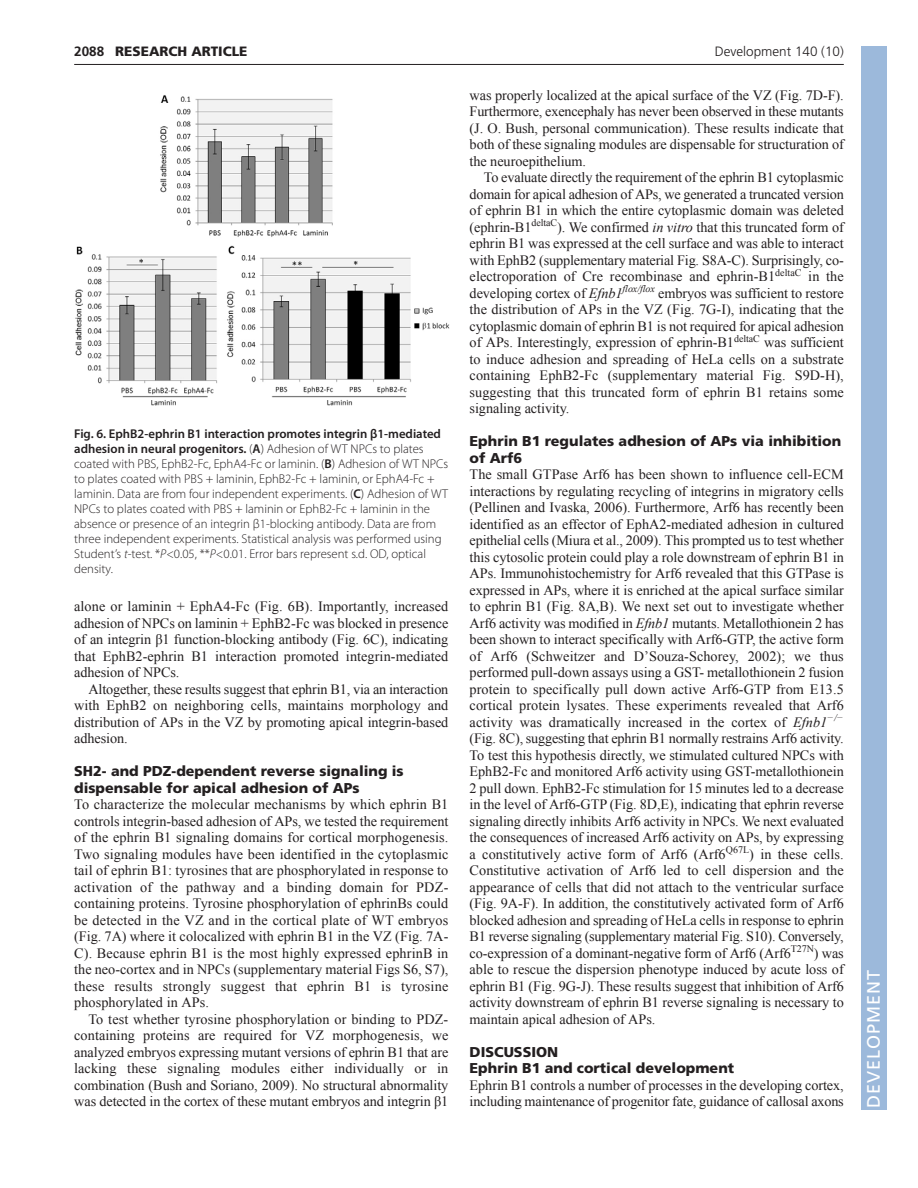
<style>
.page{position:relative;width:918px;height:1188px;background:#fff}
.page>*{position:absolute;margin:0;border:0;box-sizing:border-box;transform-origin:0 0}
.t1{font:18px "Frutiger LT Std";letter-spacing:.055em;color:#fff}
.t2{font:14.25px/16.5px "Times New Roman";letter-spacing:-.005em;color:#231f20;text-align:justify}
.t3{font:900 14.25px/16.5px "Frutiger LT Std";color:#231f20}
.t4{font:300 13.5px "Frutiger";color:#231f20}
.t5{font:900 13.5px "Frutiger LT Std";color:#231f20}
.t6{font:700 13.5px "Frutiger LT Std";color:#231f20}
.t7{font:300 12.75px/15px "Myriad Pro";color:#231f20}
.s1{font-style:italic}
.s2{font-weight:600}
</style>
<div class="page">
<hr style="left:74px;top:64px;width:770px;height:1px;background:#231f20">
<img style="left:75px;top:95px;width:375px;height:311px">
<div style="left:861px;top:46px;width:25px;height:1064px;background:#9cb9db"></div>
<p class="t5" style="left:115px;top:46px;width:134px">RESEARCH ARTICLE</p>
<p class="t4" style="left:715px;top:46px;width:131px">Development 140 (10)</p>
<p class="t2" style="left:470px;top:87px;width:376px">was properly localized at the apical surface of the VZ (Fig. 7D-F).<br>Furthermore, exencephaly has never been observed in these mutants (J. O. Bush, personal communication). These results indicate that both of these signaling modules are dispensable for structuration of the neuroepithelium.</p>
<p class="t2" style="left:470px;top:169px;width:376px;text-indent:14px">To evaluate directly the requirement of the ephrin B1 cytoplasmic domain for apical adhesion of APs, we generated a truncated version of ephrin B1 in which the entire cytoplasmic domain was deleted (ephrin-B1<sup>deltaC</sup>). We confirmed <span class="s1">in vitro</span> that this truncated form of ephrin B1 was expressed at the cell surface and was able to interact with EphB2 (supplementary material Fig. S8A-C). Surprisingly, co&shy;electroporation of Cre recombinase and ephrin-B1<sup>deltaC</sup> in the developing cortex of <span class="s1">Efnb1</span><sup>flox/flox</sup> embryos was sufficient to restore the distribution of APs in the VZ (Fig. 7G-I), indicating that the cytoplasmic domain of ephrin B1 is not required for apical adhesion of APs. Interestingly, expression of ephrin-B1<sup>deltaC</sup> was sufficient to induce adhesion and spreading of HeLa cells on a substrate containing EphB2-Fc (supplementary material Fig. S9D-H), suggesting that this truncated form of ephrin B1 retains some signaling activity.</p>
<p class="t3" style="left:470px;top:434px;width:373px">Ephrin B1 regulates adhesion of APs via inhibition of Arf6</p>
<p class="t2" style="left:470px;top:466px;width:376px">The small GTPase Arf6 has been shown to influence cell-ECM interactions by regulating recycling of integrins in migratory cells (Pellinen and Ivaska, 2006). Furthermore, Arf6 has recently been identified as an effector of EphA2-mediated adhesion in cultured epithelial cells (Miura et al., 2009). This prompted us to test whether this cytosolic protein could play a role downstream of ephrin B1 in APs. Immunohistochemistry for Arf6 revealed that this GTPase is expressed in APs, where it is enriched at the apical surface similar to ephrin B1 (Fig. 8A,B). We next set out to investigate whether Arf6 activity was modified in <span class="s1">Efnb1</span> mutants. Metallothionein 2 has been shown to interact specifically with Arf6-GTP, the active form of Arf6 (Schweitzer and D’Souza-Schorey, 2002); we thus performed pull-down assays using a GST- metallothionein 2 fusion protein to specifically pull down active Arf6-GTP from E13.5 cortical protein lysates. These experiments revealed that Arf6 activity was dramatically increased in the cortex of <span class="s1">Efnb1</span><sup>−/− </sup>(Fig. 8C), suggesting that ephrin B1 normally restrains Arf6 activity.<br>To test this hypothesis directly, we stimulated cultured NPCs with EphB2-Fc and monitored Arf6 activity using GST-metallothionein 2 pull down. EphB2-Fc stimulation for 15 minutes led to a decrease in the level of Arf6-GTP (Fig. 8D,E), indicating that ephrin reverse signaling directly inhibits Arf6 activity in NPCs. We next evaluated the consequences of increased Arf6 activity on APs, by expressing a constitutively active form of Arf6 (Arf6<sup>Q67L</sup>) in these cells.<br>Constitutive activation of Arf6 led to cell dispersion and the appearance of cells that did not attach to the ventricular surface (Fig. 9A-F). In addition, the constitutively activated form of Arf6 blocked adhesion and spreading of HeLa cells in response to ephrin B1 reverse signaling (supplementary material Fig. S10). Conversely, co-expression of a dominant-negative form of Arf6 (Arf6<sup>T27N</sup>) was able to rescue the dispersion phenotype induced by acute loss of ephrin B1 (Fig. 9G-J). These results suggest that inhibition of Arf6 activity downstream of ephrin B1 reverse signaling is necessary to maintain apical adhesion of APs.</p>
<p class="t3" style="left:470px;top:1045px;width:266px">DISCUSSION<br>Ephrin B1 and cortical development</p>
<p class="t2" style="left:470px;top:1077px;width:376px">Ephrin B1 controls a number of processes in the developing cortex, including maintenance of progenitor fate, guidance of callosal axons</p>
<p class="t6" style="left:74px;top:46px;width:32px">2088</p>
<p class="t7" style="left:74px;top:427px;width:376px"><span class="s2">Fig. 6. EphB2-ephrin B1 interaction promotes integrin β1-mediated adhesion in neural progenitors.</span> (<span class="s2">A</span>) Adhesion of WT NPCs to plates coated with PBS, EphB2-Fc, EphA4-Fc or laminin. (<span class="s2">B</span>) Adhesion of WT NPCs to plates coated with PBS + laminin, EphB2-Fc + laminin, or EphA4-Fc + laminin. Data are from four independent experiments. (<span class="s2">C</span>) Adhesion of WT NPCs to plates coated with PBS + laminin or EphB2-Fc + laminin in the absence or presence of an integrin β1-blocking antibody. Data are from three independent experiments. Statistical analysis was performed using Student’s <span class="s1">t</span>-test. *<span class="s1">P</span>&lt;0.05, **<span class="s1">P</span>&lt;0.01. Error bars represent s.d. OD, optical density.</p>
<p class="t2" style="left:74px;top:598px;width:376px">alone or laminin + EphA4-Fc (Fig. 6B). Importantly, increased adhesion of NPCs on laminin + EphB2-Fc was blocked in presence of an integrin β1 function-blocking antibody (Fig. 6C), indicating that EphB2-ephrin B1 interaction promoted integrin-mediated adhesion of NPCs.</p>
<p class="t2" style="left:74px;top:681px;width:376px;text-indent:14px">Altogether, these results suggest that ephrin B1, via an interaction with EphB2 on neighboring cells, maintains morphology and distribution of APs in the VZ by promoting apical integrin-based adhesion.</p>
<p class="t3" style="left:74px;top:764px;width:331px">SH2- and PDZ-dependent reverse signaling is dispensable for apical adhesion of APs</p>
<p class="t2" style="left:74px;top:796px;width:376px">To characterize the molecular mechanisms by which ephrin B1 controls integrin-based adhesion of APs, we tested the requirement of the ephrin B1 signaling domains for cortical morphogenesis.<br>Two signaling modules have been identified in the cytoplasmic tail of ephrin B1: tyrosines that are phosphorylated in response to activation of the pathway and a binding domain for PDZ&shy;containing proteins. Tyrosine phosphorylation of ephrinBs could be detected in the VZ and in the cortical plate of WT embryos (Fig. 7A) where it colocalized with ephrin B1 in the VZ (Fig. 7A-C). Because ephrin B1 is the most highly expressed ephrinB in the neo-cortex and in NPCs (supplementary material Figs S6, S7), these results strongly suggest that ephrin B1 is tyrosine phosphorylated in APs.</p>
<p class="t2" style="left:74px;top:1011px;width:376px;text-indent:14px">To test whether tyrosine phosphorylation or binding to PDZ&shy;containing proteins are required for VZ morphogenesis, we analyzed embryos expressing mutant versions of ephrin B1 that are lacking these signaling modules either individually or in combination (Bush and Soriano, 2009). No structural abnormality was detected in the cortex of these mutant embryos and integrin β1</p>
<p class="t1" style="left:863px;top:1108px;width:140px;rotate:-90deg">DEVELOPMENT</p>
</div>
